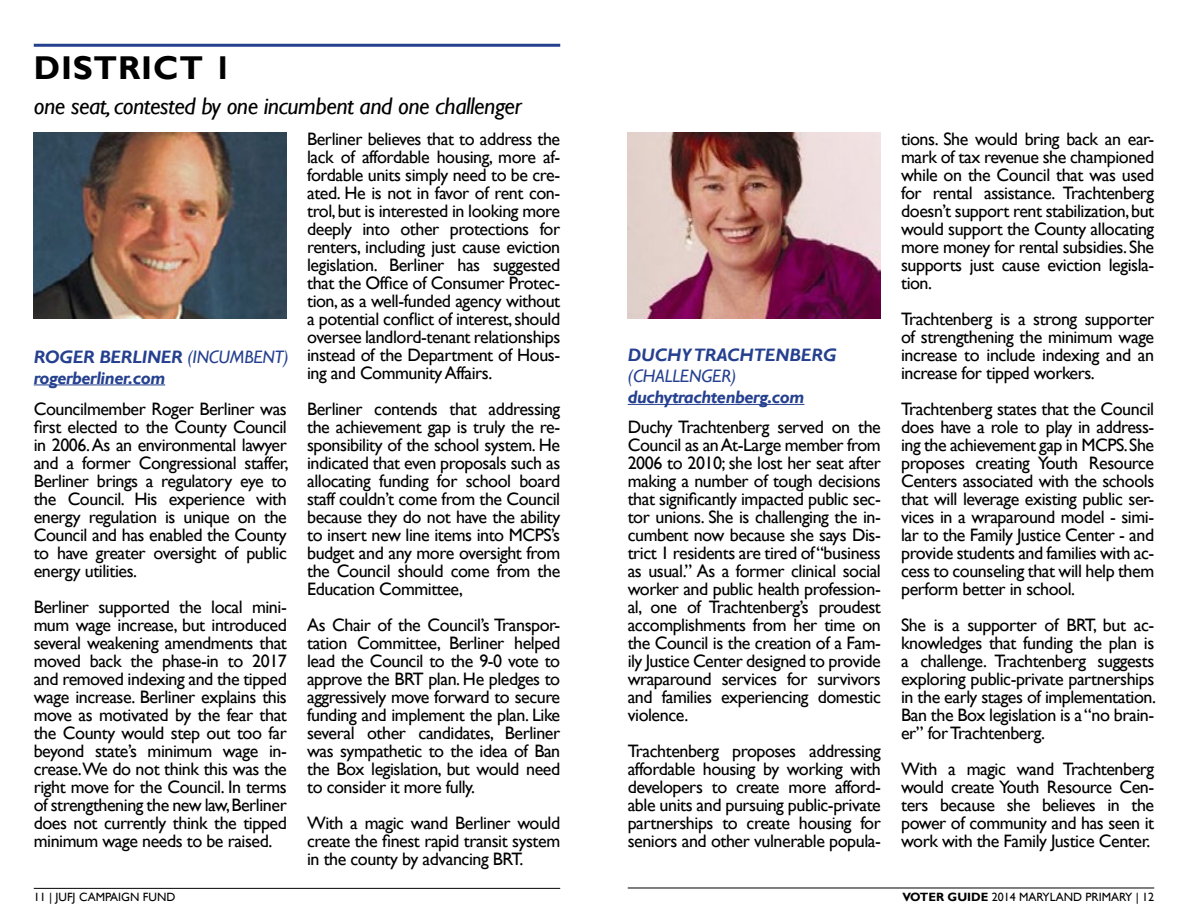
<style>
.page{position:relative;width:1188px;height:918px;background:#fff}
.page>*{position:absolute;margin:0;border:0;box-sizing:border-box;transform-origin:0 0}
.t1{font:700 33px "Gill Sans";letter-spacing:.025em;color:#000}
.t2{font:italic 24px "Gill Sans";letter-spacing:-.02em;color:#000}
.t3{font:18px/18px "Gill Sans";letter-spacing:-.025em;color:#000;text-align:justify}
.t4{font:italic 700 18px/21px "Gill Sans";color:#25408f}
.t5{font:italic 18px "Gill Sans";color:#25408f}
.t6{font:12px "Gill Sans";color:#000}
.s1{font-weight:400}
.s2{font-weight:700}
</style>
<div class="page">
<hr style="left:34px;top:888px;width:526px;height:1px;background:#000">
<hr style="left:628px;top:888px;width:526px;height:1px;background:#000">
<hr style="left:34px;top:385px;width:131px;height:1px;background:#25408f">
<img style="left:34px;top:133px;width:253px;height:186px">
<hr style="left:34px;top:44px;width:526px;height:3px;background:#25408f">
<hr style="left:628px;top:404px;width:176px;height:1px;background:#25408f">
<img style="left:628px;top:133px;width:253px;height:186px">
<h1 class="t1" style="left:34px;top:48px;width:128px">DISTRICT</h1>
<h1 class="t1" style="left:214px;top:48px;width:20px">1</h1>
<h2 class="t2" style="left:34px;top:92px;width:490px">one seat, contested by one incumbent and one challenger</h2>
<p class="t4" style="left:34px;top:347px;width:257px">Roger Berliner <span class="s1">(Incumbent) </span>rogerberliner.com</p>
<p class="t3" style="left:34px;top:401px;width:256px">Councilmember Roger Berliner was first elected to the County Council in 2006. As an environmental lawyer and a former Congressional staffer, Berliner brings a regulatory eye to the Council. His experience with energy regulation is unique on the Council and has enabled the County to have greater oversight of public energy utilities.</p>
<p class="t3" style="left:34px;top:599px;width:255px">Berliner supported the local mini&shy;mum wage increase, but introduced several weakening amendments that moved back the phase-in to 2017 and removed indexing and the tipped wage increase. Berliner explains this move as motivated by the fear that the County would step out too far beyond state’s minimum wage in&shy;crease.We do not think this was the right move for the Council. In terms of strengthening the new law, Berliner does not currently think the tipped minimum wage needs to be raised.</p>
<p class="t6" style="left:34px;top:890px;width:143px">11 | Jufj campaign fund</p>
<p class="t3" style="left:307px;top:131px;width:255px">Berliner believes that to address the lack of affordable housing, more af&shy;fordable units simply need to be cre&shy;ated. He is not in favor of rent con&shy;trol, but is interested in looking more deeply into other protections for renters, including just cause eviction legislation. Berliner has suggested that the Office of Consumer Protec&shy;tion, as a well-funded agency without a potential conflict of interest, should oversee landlord-tenant relationships instead of the Department of Hous&shy;ing and Community Affairs.</p>
<p class="t3" style="left:307px;top:401px;width:255px">Berliner contends that addressing the achievement gap is truly the re&shy;sponsibility of the school system. He indicated that even proposals such as allocating funding for school board staff couldn’t come from the Council because they do not have the ability to insert new line items into MCPS’s budget and any more oversight from the Council should come from the Education Committee,</p>
<p class="t3" style="left:307px;top:617px;width:255px">As Chair of the Council’s Transpor&shy;tation Committee, Berliner helped lead the Council to the 9-0 vote to approve the BRT plan. He pledges to aggressively move forward to secure funding and implement the plan. Like several other candidates, Berliner was sympathetic to the idea of Ban the Box legislation, but would need to consider it more fully.</p>
<p class="t3" style="left:307px;top:815px;width:255px">With a magic wand Berliner would create the finest rapid transit system in the county by advancing BRT.</p>
<p class="t4" style="left:628px;top:345px;width:210px">Duchy Trachtenberg</p>
<p class="t5" style="left:628px;top:365px;width:110px">(Challenger)</p>
<p class="t4" style="left:628px;top:387px;width:178px">duchytrachtenberg.com</p>
<p class="t3" style="left:628px;top:419px;width:255px">Duchy Trachtenberg served on the Council as an At-Large member from 2006 to 2010; she lost her seat after making a number of tough decisions that significantly impacted public sec&shy;tor unions. She is challenging the in&shy;cumbent now because she says Dis&shy;trict 1 residents are tired of “business as usual.” As a former clinical social worker and public health profession&shy;al, one of Trachtenberg’s proudest accomplishments from her time on the Council is the creation of a Fam&shy;ily Justice Center designed to provide wraparound services for survivors and families experiencing domestic violence.</p>
<p class="t3" style="left:628px;top:743px;width:255px">Trachtenberg proposes addressing affordable housing by working with developers to create more afford&shy;able units and pursuing public-private partnerships to create housing for seniors and other vulnerable popula-</p>
<p class="t3" style="left:901px;top:131px;width:255px">tions. She would bring back an ear&shy;mark of tax revenue she championed while on the Council that was used for rental assistance. Trachtenberg doesn’t support rent stabilization, but would support the County allocating more money for rental subsidies. She supports just cause eviction legisla&shy;tion.</p>
<p class="t3" style="left:901px;top:311px;width:255px">Trachtenberg is a strong supporter of strengthening the minimum wage increase to include indexing and an increase for tipped workers.</p>
<p class="t3" style="left:901px;top:401px;width:255px">Trachtenberg states that the Council does have a role to play in address&shy;ing the achievement gap in MCPS. She proposes creating Youth Resource Centers associated with the schools that will leverage existing public ser&shy;vices in a wraparound model - simi&shy;lar to the Family Justice Center - and provide students and families with ac&shy;cess to counseling that will help them perform better in school.</p>
<p class="t3" style="left:901px;top:617px;width:256px">She is a supporter of BRT, but ac&shy;knowledges that funding the plan is a challenge. Trachtenberg suggests exploring public-private partnerships in the early stages of implementation.<br>Ban the Box legislation is a “no brain&shy;er” for Trachtenberg.</p>
<p class="t3" style="left:901px;top:761px;width:255px">With a magic wand Trachtenberg would create Youth Resource Cen&shy;ters because she believes in the power of community and has seen it work with the Family Justice Center.</p>
<p class="t6" style="left:902px;top:890px;width:253px"><span class="s2">VOTER GUI DE</span> 2014 marylan d primary | 12</p>
</div>
